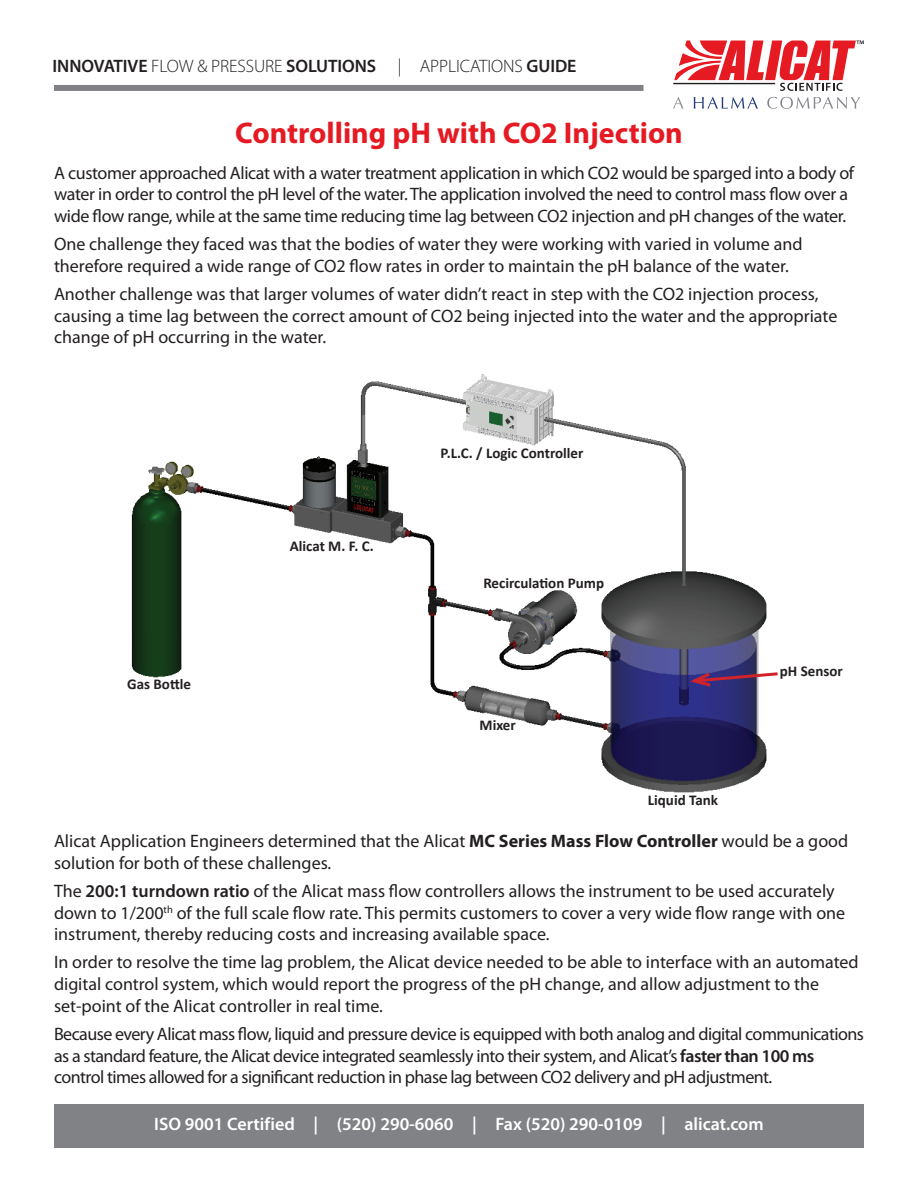
<style>
.page{position:relative;width:918px;height:1188px;background:#fff}
.page>*{position:absolute;margin:0;border:0;box-sizing:border-box;transform-origin:0 0}
.t1{font:700 30px "Myriad Pro";color:#e51a23}
.t2{font:18px/21.6px "Myriad Pro";letter-spacing:-.005em;color:#231f20}
.t3{font:18px/21.6px "Myriad Pro";letter-spacing:-.03em;color:#231f20}
.t4{font:600 18px "Myriad Pro";color:#fff}
.t5{font:300 18px "Myriad Pro";letter-spacing:-.005em;color:#231f20}
.t6{font:700 15px "Calibri";color:#231f20}
.s1{font-weight:600}
.s2{font-weight:700}
</style>
<div class="page">
<svg style="left:673px;top:40px;width:191px;height:51px"></svg>
<div style="left:54px;top:85px;width:590px;height:6px;background:#808285"></div>
<div style="left:54px;top:1104px;width:810px;height:44px;background:#808285"></div>
<svg style="left:673px;top:97px;width:11px;height:12px"></svg>
<svg style="left:694px;top:97px;width:64px;height:12px"></svg>
<svg style="left:767px;top:97px;width:93px;height:12px"></svg>
<img style="left:131px;top:374px;width:636px;height:419px">
<svg style="left:686px;top:670px;width:92px;height:19px"></svg>
<p class="t5" style="left:53px;top:55px;width:525px"><span class="s1">INNOVATIVE</span> FLOW &amp; PRESSURE <span class="s1">SOLUTIONS</span> | APPLICATIONS <span class="s1">GUIDE</span></p>
<h1 class="t1" style="left:235px;top:114px;width:449px">Controlling pH with CO2 Injection</h1>
<p class="t2" style="left:54px;top:162px;width:802px">A customer approached Alicat with a water treatment application in which CO2 would be sparged into a body of water in order to control the pH level of the water. The application involved the need to control mass flow over a wide flow range, while at the same time reducing time lag between CO2 injection and pH changes of the water.</p>
<p class="t2" style="left:54px;top:233px;width:750px">One challenge they faced was that the bodies of water they were working with varied in volume and therefore required a wide range of CO2 flow rates in order to maintain the pH balance of the water.</p>
<p class="t2" style="left:54px;top:283px;width:785px">Another challenge was that larger volumes of water didn’t react in step with the CO2 injection process, causing a time lag between the correct amount of CO2 being injected into the water and the appropriate change of pH occurring in the water.</p>
<p class="t6" style="left:127px;top:675px;width:65px">Gas Bottle</p>
<p class="t6" style="left:290px;top:537px;width:86px">Alicat M. F. C.</p>
<p class="t6" style="left:440px;top:444px;width:145px">P.L.C. / Logic Controller</p>
<p class="t6" style="left:483px;top:574px;width:122px">Recirculation Pump</p>
<p class="t6" style="left:480px;top:715px;width:38px">Mixer</p>
<p class="t6" style="left:648px;top:790px;width:72px">Liquid Tank</p>
<p class="t6" style="left:780px;top:661px;width:64px">pH Sensor</p>
<p class="t2" style="left:54px;top:830px;width:796px">Alicat Application Engineers determined that the Alicat <span class="s2">MC Series Mass Flow Controller</span> would be a good solution for both of these challenges.</p>
<p class="t2" style="left:54px;top:880px;width:793px">The <span class="s1">200:1 turndown ratio</span> of the Alicat mass flow controllers allows the instrument to be used accurately down to 1/200<sup>th</sup> of the full scale flow rate. This permits customers to cover a very wide flow range with one instrument, thereby reducing costs and increasing available space.</p>
<p class="t2" style="left:54px;top:951px;width:806px">In order to resolve the time lag problem, the Alicat device needed to be able to interface with an automated digital control system, which would report the progress of the pH change, and allow adjustment to the set‑point of the Alicat controller in real time.</p>
<p class="t3" style="left:54px;top:1023px;width:812px">Because every Alicat mass flow, liquid and pressure device is equipped with both analog and digital communications as a standard feature, the Alicat device integrated seamlessly into their system, and Alicat’s <span class="s1">faster than 100 ms </span>control times allowed for a significant reduction in phase lag between CO2 delivery and pH adjustment.</p>
<p class="t4" style="left:154px;top:1113px;width:611px">ISO 9001 Certified | (520) 290-6060 | Fax (520) 290-0109 | alicat.com</p>
</div>
